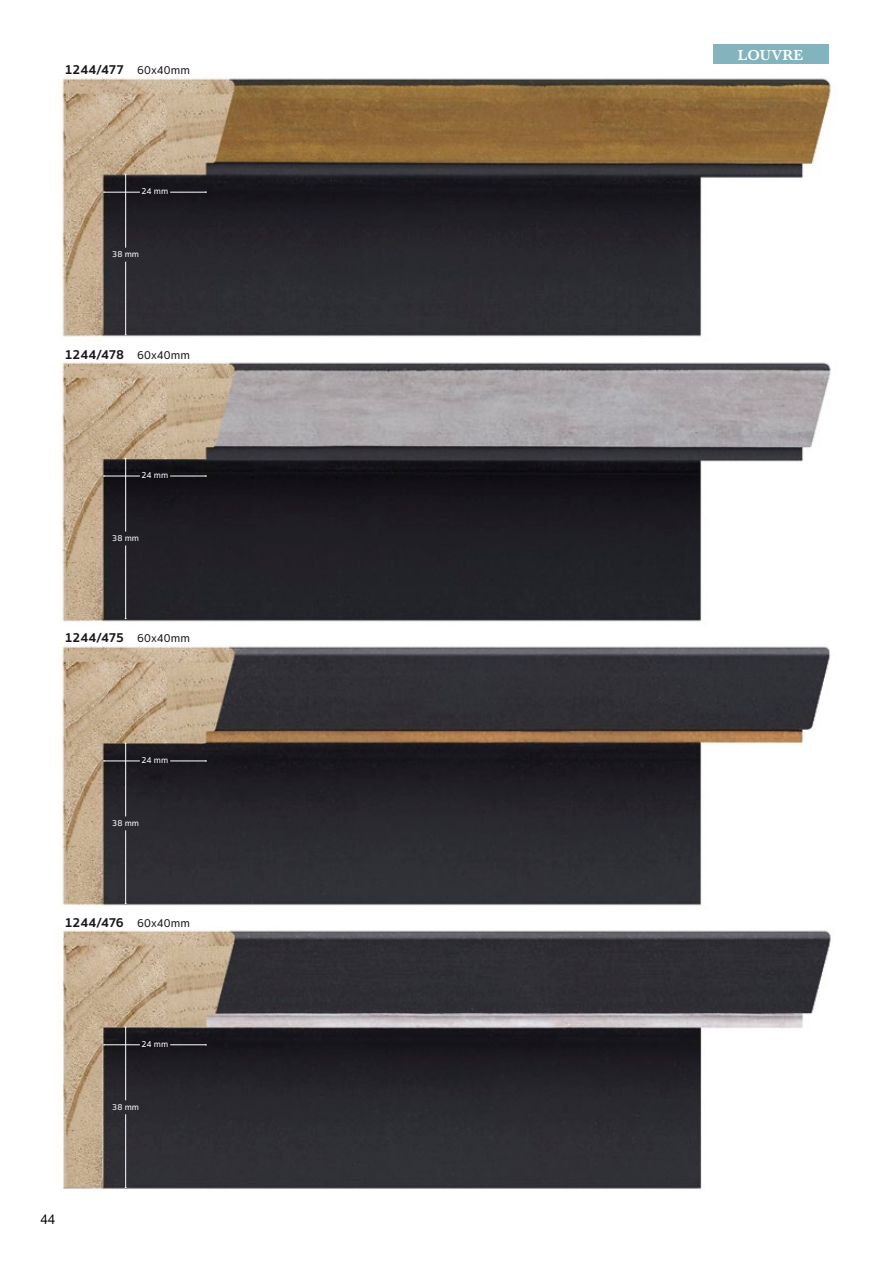
<style>
.page{position:relative;width:893px;height:1263px;background:#fff}
.page>*{position:absolute;margin:0;border:0;box-sizing:border-box;transform-origin:0 0}
.t1{font:600 15px "Baskerville";color:#fff}
.t2{font:700 13.5px "Sukhumvit Set";letter-spacing:-.02em;color:#1a171c}
.t3{font:13.5px "Helvetica Neue";color:#000}
.t4{font:500 9px "Sukhumvit Set";color:#fff}
.s1{font-weight:500;font-size:12px}
</style>
<div class="page">
<img style="left:61px;top:78px;width:771px;height:261px">
<img style="left:60px;top:362px;width:771px;height:261px">
<img style="left:60px;top:646px;width:770px;height:260px">
<img style="left:61px;top:930px;width:770px;height:259px">
<div style="left:713px;top:45px;width:116px;height:19px;background:#83b4bd"></div>
<hr style="left:170px;top:192px;width:36px;height:1px;background:#fff">
<hr style="left:104px;top:192px;width:36px;height:1px;background:#fff">
<hr style="left:125px;top:262px;width:1px;height:73px;background:#fff">
<hr style="left:125px;top:175px;width:1px;height:73px;background:#fff">
<hr style="left:170px;top:476px;width:36px;height:1px;background:#fff">
<hr style="left:104px;top:476px;width:36px;height:1px;background:#fff">
<hr style="left:125px;top:545px;width:1px;height:74px;background:#fff">
<hr style="left:125px;top:458px;width:1px;height:73px;background:#fff">
<hr style="left:170px;top:761px;width:36px;height:1px;background:#fff">
<hr style="left:104px;top:761px;width:36px;height:1px;background:#fff">
<hr style="left:125px;top:830px;width:1px;height:73px;background:#fff">
<hr style="left:125px;top:743px;width:1px;height:73px;background:#fff">
<hr style="left:170px;top:1044px;width:36px;height:1px;background:#fff">
<hr style="left:104px;top:1044px;width:36px;height:1px;background:#fff">
<hr style="left:125px;top:1114px;width:1px;height:73px;background:#fff">
<hr style="left:125px;top:1027px;width:1px;height:73px;background:#fff">
<p class="t2" style="left:65px;top:59px;width:127px">1244/477 <span class="s1">60x40mm</span></p>
<p class="t4" style="left:141px;top:185px;width:28px">24 mm</p>
<p class="t4" style="left:112px;top:248px;width:28px">38 mm</p>
<p class="t2" style="left:65px;top:344px;width:127px">1244/478 <span class="s1">60x40mm</span></p>
<p class="t4" style="left:141px;top:469px;width:28px">24 mm</p>
<p class="t4" style="left:112px;top:532px;width:28px">38 mm</p>
<p class="t2" style="left:65px;top:627px;width:127px">1244/475 <span class="s1">60x40mm</span></p>
<p class="t4" style="left:141px;top:754px;width:28px">24 mm</p>
<p class="t4" style="left:112px;top:817px;width:28px">38 mm</p>
<p class="t2" style="left:65px;top:912px;width:127px">1244/476 <span class="s1">60x40mm</span></p>
<p class="t3" style="left:40px;top:1209px;width:17px">44</p>
<p class="t4" style="left:141px;top:1038px;width:28px">24 mm</p>
<p class="t4" style="left:112px;top:1101px;width:28px">38 mm</p>
<p class="t1" style="left:738px;top:44px;width:67px">LOUVRE</p>
</div>
